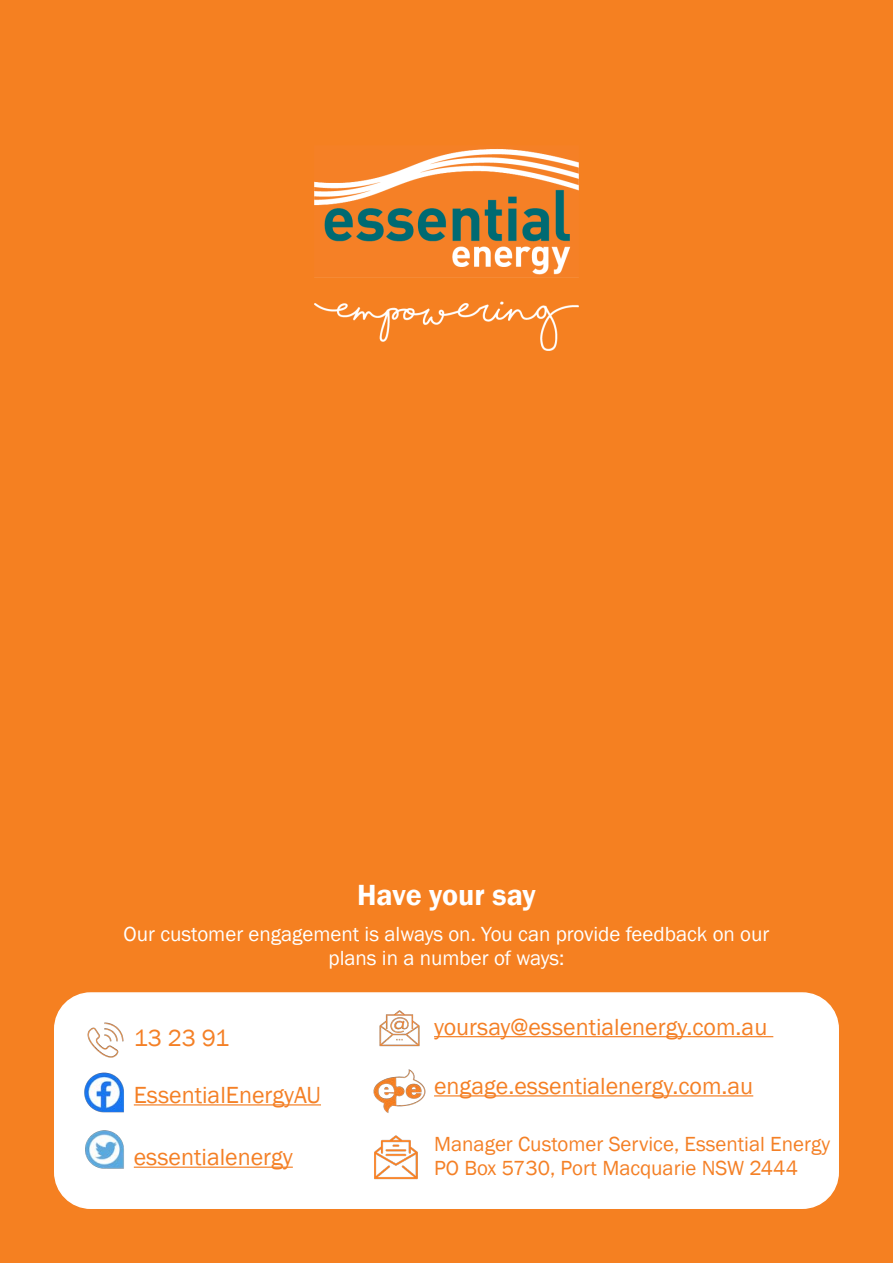
<style>
.page{position:relative;width:893px;height:1263px;background:#f58021}
.page>*{position:absolute;margin:0;border:0;box-sizing:border-box;transform-origin:0 0}
.t1{font:600 30px "Franklin Gothic";letter-spacing:-.005em;color:#fff}
.t2{font:24px "Franklin Gothic";color:#f48026}
.t3{font:21px/24px "Franklin Gothic";color:#fff;text-align:center}
.t4{font:21px "Franklin Gothic";color:#f48026}
</style>
<div class="page">
<img style="left:315px;top:148px;width:263px;height:203px">
<div style="left:55px;top:993px;width:783px;height:215px;background:#fff;border-radius:36px"></div>
<div style="left:54px;top:992px;width:785px;height:217px;border:2px solid #fff;border-radius:36px"></div>
<img style="left:85px;top:1130px;width:39px;height:39px">
<img style="left:84px;top:1072px;width:50px;height:41px">
<hr style="left:434px;top:1095px;width:319px;height:1px;background:#f48026">
<hr style="left:134px;top:1104px;width:187px;height:1px;background:#f48026">
<hr style="left:434px;top:1036px;width:339px;height:1px;background:#f48026">
<hr style="left:134px;top:1166px;width:159px;height:2px;background:#f48026">
<img style="left:379px;top:1011px;width:41px;height:36px">
<img style="left:87px;top:1022px;width:37px;height:36px">
<img style="left:373px;top:1069px;width:53px;height:44px">
<img style="left:374px;top:1135px;width:44px;height:45px">
<p class="t1" style="left:357px;top:877px;width:180px">Have your say</p>
<p class="t3" style="left:124px;top:923px;width:647px">Our customer engagement is always on. You can provide feedback on our plans in a number of ways:</p>
<p class="t2" style="left:134px;top:1023px;width:97px">13 23 91</p>
<p class="t2" style="left:134px;top:1080px;width:189px">EssentialEnergyAU</p>
<p class="t2" style="left:134px;top:1142px;width:161px">essentialenergy</p>
<p class="t2" style="left:434px;top:1012px;width:335px">yoursay@essentialenergy.com.au</p>
<p class="t2" style="left:434px;top:1071px;width:321px">engage.essentialenergy.com.au</p>
<p class="t4" style="left:434px;top:1131px;width:397px">Manager Customer Service, Essential Energy</p>
<p class="t4" style="left:434px;top:1155px;width:365px">PO Box 5730, Port Macquarie NSW 2444</p>
</div>
